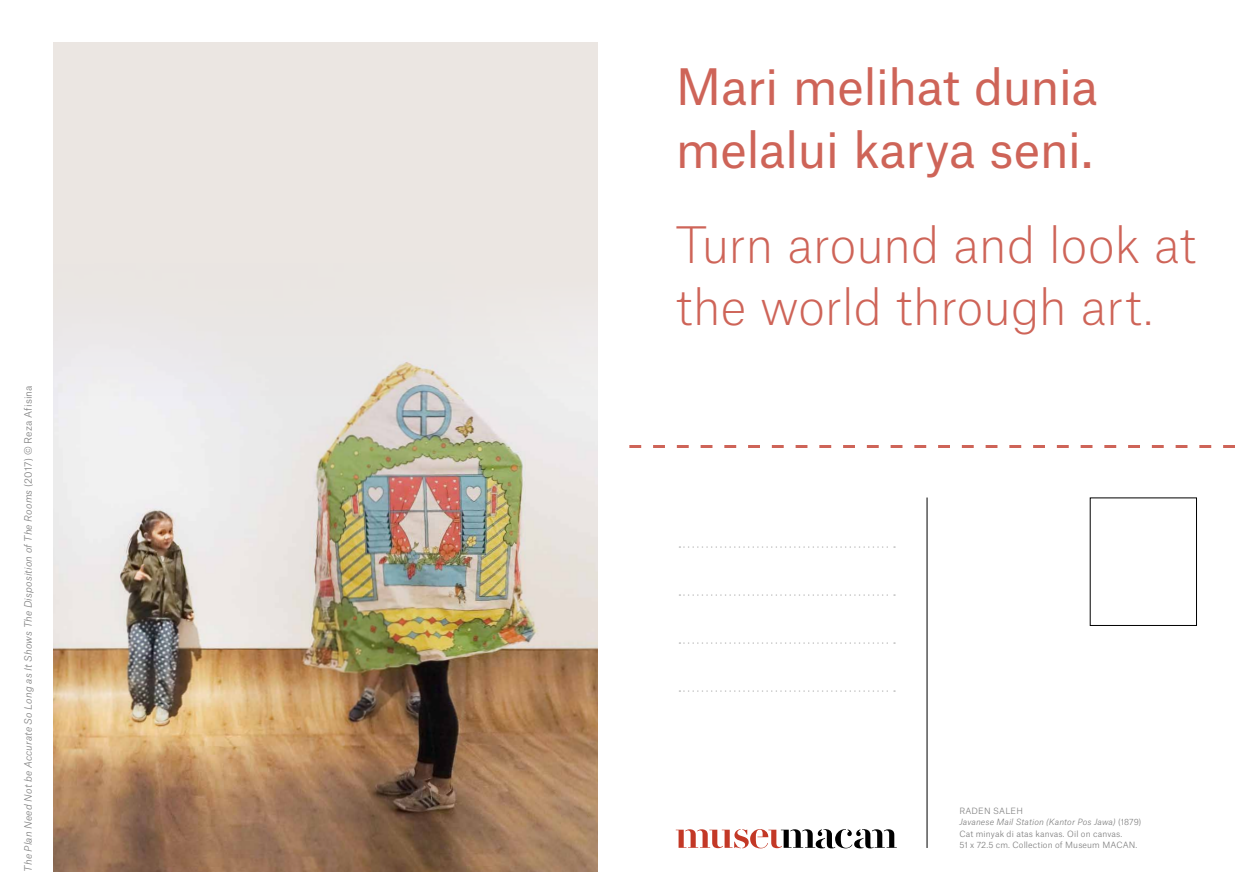
<style>
.page{position:relative;width:1246px;height:893px;background:#fff}
.page>*{position:absolute;margin:0;border:0;box-sizing:border-box;transform-origin:0 0}
.t1{font:100 48px/63px "Atlas Grotesk";letter-spacing:-.01em;color:#ce6458}
.t2{font:48px/63px "Atlas Grotesk";letter-spacing:-.01em;color:#ce6458}
.t3{font:italic 300 9.75px "Atlas Grotesk";letter-spacing:.02em;color:#7c7c7c}
.t4{font:300 8.25px/11.2px "Atlas Grotesk";letter-spacing:.015em;color:#7c7c7c}
.s1{font-style:normal}
.s2{font-style:italic}
</style>
<div class="page">
<hr style="left:927px;top:497px;width:1px;height:351px;background:#000">
<div style="left:1090px;top:498px;width:107px;height:128px;border:1px solid #000"></div>
<svg style="left:679px;top:642px;width:216px;height:2px"></svg>
<svg style="left:679px;top:690px;width:216px;height:2px"></svg>
<svg style="left:679px;top:546px;width:216px;height:2px"></svg>
<svg style="left:679px;top:594px;width:216px;height:2px"></svg>
<svg style="left:629px;top:445px;width:606px;height:3px"></svg>
<svg style="left:676px;top:829px;width:221px;height:19px"></svg>
<div style="left:53px;top:43px;width:544px;height:829px;background:#ebe6e2"></div>
<img style="left:53px;top:336px;width:544px;height:536px">
<p class="t3" style="left:20px;top:872px;width:488px;rotate:-90deg">The Plan Need Not be Accurate So Long as It Shows The Disposition of The Rooms <span class="s1">(2017) © Reza Afisina</span></p>
<h1 class="t2" style="left:676px;top:50px;width:424px">Mari melihat dunia melalui karya seni.</h1>
<h1 class="t1" style="left:676px;top:209px;width:523px">Turn around and look at the world through art.</h1>
<p class="t4" style="left:959px;top:805px;width:184px">RADEN SALEH<br><span class="s2">Javanese Mail Station (Kantor Pos Jawa)</span> (1879)<br>Cat minyak di atas kanvas. Oil on canvas.<br>51 x 72.5 cm. Collection of Museum MACAN.</p>
</div>
